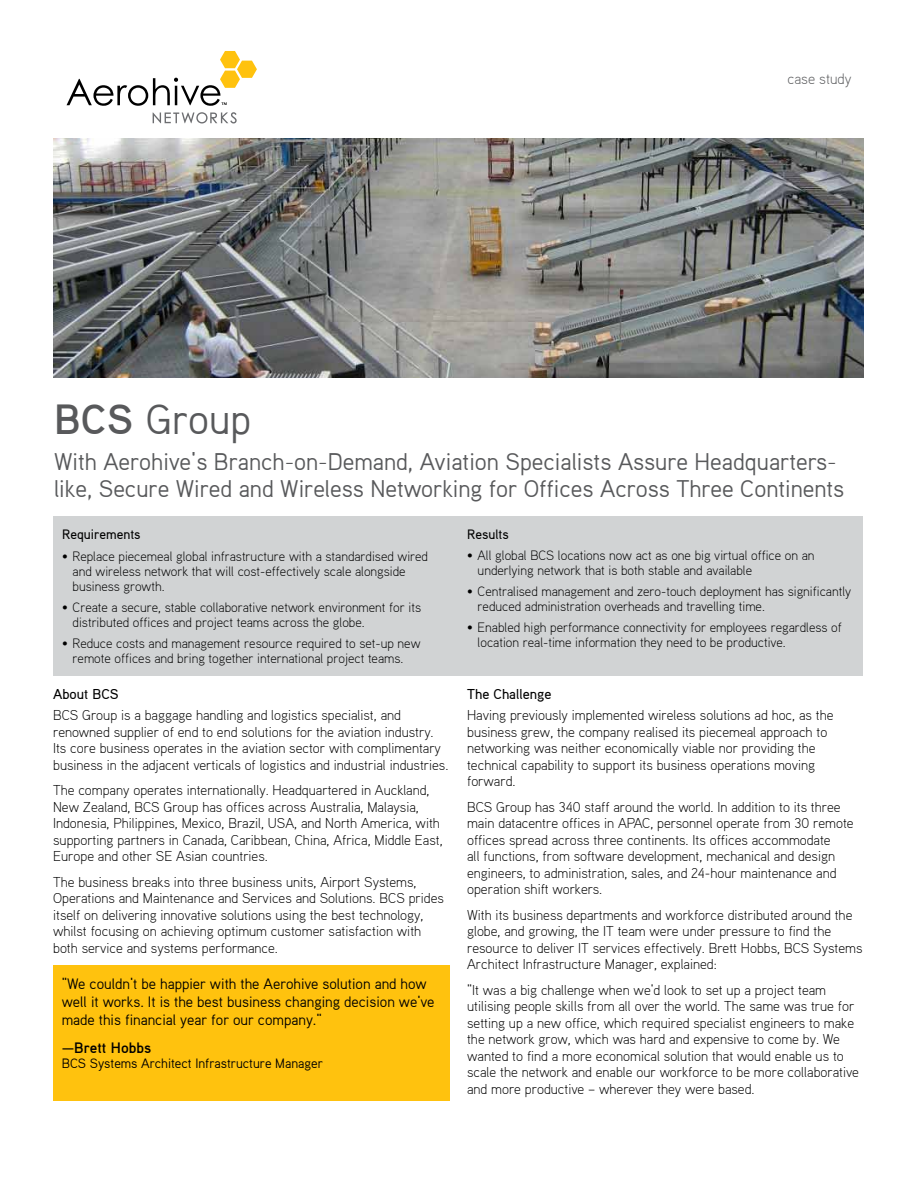
<style>
.page{position:relative;width:918px;height:1188px;background:#fff}
.page>*{position:absolute;margin:0;border:0;box-sizing:border-box;transform-origin:0 0}
.t1{font:42px "Aaux";color:#58595b}
.t2{font:24px/27px "Aaux";color:#58595b}
.t3{font:15px/18px "Aaux";color:#000}
.t4{font:700 15px "Aaux";color:#000}
.t5{font:300 15px "Aaux";color:#58595b}
.t6{font:300 14.25px/16.5px "Aaux";color:#000}
.t7{font:500 14.25px "Aaux";color:#000}
.t8{font:300 13.5px/15px "Aaux";color:#000}
.t9{font:13.5px "Aaux";color:#000}
.t10{font:500 13.5px "Aaux";color:#000}
.s1{font-weight:700}
</style>
<div class="page">
<svg style="left:153px;top:112px;width:84px;height:11px"></svg>
<svg style="left:67px;top:51px;width:190px;height:55px"></svg>
<div style="left:53px;top:965px;width:397px;height:136px;background:#ffc20e"></div>
<div style="left:53px;top:517px;width:810px;height:159px;background:#d1d3d4"></div>
<img style="left:53px;top:138px;width:811px;height:239px">
<p class="t5" style="left:788px;top:69px;width:65px">case study</p>
<h1 class="t1" style="left:54px;top:393px;width:199px"><span class="s1">BCS</span> Group</h1>
<h2 class="t2" style="left:54px;top:447px;width:792px">With Aerohive’s Branch-on-Demand, Aviation Specialists Assure Headquarters&shy;like, Secure Wired and Wireless Networking for Offices Across Three Continents</h2>
<p class="t10" style="left:62px;top:526px;width:80px">Requirements</p>
<p class="t8" style="left:73px;top:549px;width:357px;text-indent:-11px">• Replace piecemeal global infrastructure with a standardised wired and wireless network that will cost-effectively scale alongside business growth.</p>
<p class="t8" style="left:73px;top:600px;width:350px;text-indent:-11px">• Create a secure, stable collaborative network environment for its distributed offices and project teams across the globe.</p>
<p class="t8" style="left:62px;top:636px;width:360px;text-align:center">• Reduce costs and management resource required to set-up new remote offices and bring together international project teams.</p>
<p class="t7" style="left:53px;top:685px;width:67px">About BCS</p>
<p class="t6" style="left:53px;top:706px;width:397px">BCS Group is a baggage handling and logistics specialist, and renowned supplier of end to end solutions for the aviation industry.<br>Its core business operates in the aviation sector with complimentary business in the adjacent verticals of logistics and industrial industries.</p>
<p class="t6" style="left:53px;top:781px;width:391px">The company operates internationally. Headquartered in Auckland, New Zealand, BCS Group has offices across Australia, Malaysia, Indonesia, Philippines, Mexico, Brazil, USA, and North America, with supporting partners in Canada, Caribbean, China, Africa, Middle East, Europe and other SE Asian countries.</p>
<p class="t6" style="left:53px;top:873px;width:392px">The business breaks into three business units, Airport Systems, Operations and Maintenance and Services and Solutions. BCS prides itself on delivering innovative solutions using the best technology, whilst focusing on achieving optimum customer satisfaction with both service and systems performance.</p>
<p class="t3" style="left:62px;top:974px;width:374px">“We couldn’t be happier with the Aerohive solution and how well it works. It is the best business changing decision we’ve made this financial year for our company.”</p>
<p class="t4" style="left:62px;top:1039px;width:91px">—Brett Hobbs</p>
<p class="t9" style="left:62px;top:1055px;width:263px">BCS Systems Architect Infrastructure Manager</p>
<p class="t10" style="left:467px;top:526px;width:43px">Results</p>
<p class="t8" style="left:478px;top:547px;width:338px;text-indent:-11px">• All global BCS locations now act as one big virtual office on an underlying network that is both stable and available</p>
<p class="t8" style="left:478px;top:583px;width:375px;text-indent:-11px">• Centralised management and zero-touch deployment has significantly reduced administration overheads and travelling time.</p>
<p class="t8" style="left:478px;top:619px;width:366px;text-indent:-11px">• Enabled high performance connectivity for employees regardless of location real-time information they need to be productive.</p>
<p class="t7" style="left:467px;top:685px;width:86px">The Challenge</p>
<p class="t6" style="left:467px;top:706px;width:368px">Having previously implemented wireless solutions ad hoc, as the business grew, the company realised its piecemeal approach to networking was neither economically viable nor providing the technical capability to support its business operations moving forward.</p>
<p class="t6" style="left:467px;top:798px;width:388px">BCS Group has 340 staff around the world. In addition to its three main datacentre offices in APAC, personnel operate from 30 remote offices spread across three continents. Its offices accommodate<br>all functions, from software development, mechanical and design engineers, to administration, sales, and 24-hour maintenance and operation shift workers.</p>
<p class="t6" style="left:467px;top:906px;width:397px">With its business departments and workforce distributed around the globe, and growing, the IT team were under pressure to find the resource to deliver IT services effectively. Brett Hobbs, BCS Systems Architect Infrastructure Manager, explained:</p>
<p class="t6" style="left:467px;top:981px;width:393px">“It was a big challenge when we’d look to set up a project team utilising people skills from all over the world. The same was true for setting up a new office, which required specialist engineers to make the network grow, which was hard and expensive to come by. We wanted to find a more economical solution that would enable us to scale the network and enable our workforce to be more collaborative and more productive – wherever they were based.</p>
</div>
